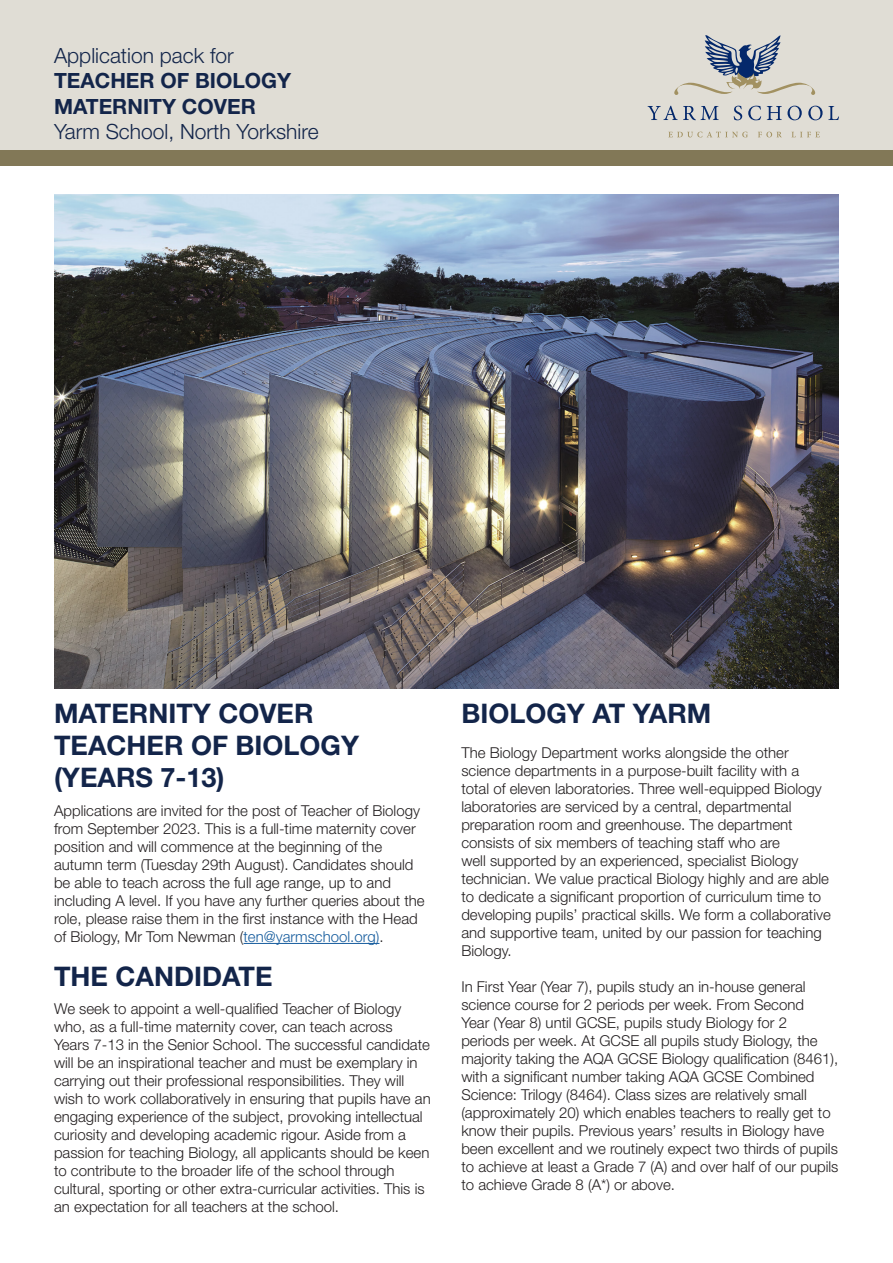
<style>
.page{position:relative;width:893px;height:1263px;background:#fff}
.page>*{position:absolute;margin:0;border:0;box-sizing:border-box;transform-origin:0 0}
.t1{font:700 27px/32.4px "Helvetica Neue LT Std";color:#13254a}
.t2{font:300 21px "Helvetica Neue LT Std";color:#13254a}
.t3{font:700 21px "Helvetica Neue LT Std";color:#13254a}
.t4{font:300 15px/18px "Helvetica Neue LT Std";color:#231f20}
.s1{color:#175d9e}
</style>
<div class="page">
<div style="left:0;top:0;width:893px;height:150px;background:#e0ddd5"></div>
<div style="left:0;top:150px;width:893px;height:16px;background:#827857"></div>
<img style="left:54px;top:194px;width:785px;height:495px">
<hr style="left:244px;top:943px;width:135px;height:1px;background:#175d9e">
<svg style="left:648px;top:106px;width:71px;height:14px"></svg>
<svg style="left:734px;top:106px;width:8px;height:14px"></svg>
<svg style="left:748px;top:106px;width:13px;height:14px"></svg>
<svg style="left:767px;top:106px;width:35px;height:14px"></svg>
<svg style="left:808px;top:106px;width:31px;height:14px"></svg>
<svg style="left:669px;top:132px;width:79px;height:5px"></svg>
<svg style="left:758px;top:132px;width:24px;height:5px"></svg>
<svg style="left:792px;top:132px;width:28px;height:5px"></svg>
<svg style="left:674px;top:35px;width:141px;height:60px"></svg>
<hr style="left:892px;top:0;width:1px;height:150px;background:#827857">
<p class="t2" style="left:54px;top:43px;width:181px">Application pack for</p>
<p class="t3" style="left:54px;top:68px;width:239px">TEACHER OF BIOLOGY</p>
<p class="t3" style="left:54px;top:93px;width:203px">MATERNITY COVER</p>
<p class="t2" style="left:54px;top:118px;width:266px">Yarm School, North Yorkshire</p>
<p class="t1" style="left:54px;top:696px;width:307px">MATERNITY COVER<br>TEACHER OF BIOLOGY (YEARS 7-13)</p>
<p class="t4" style="left:54px;top:801px;width:372px">Applications are invited for the post of Teacher of Biology from September 2023. This is a full-time maternity cover position and will commence at the beginning of the autumn term (Tuesday 29th August). Candidates should be able to teach across the full age range, up to and including A level. If you have any further queries about the role, please raise them in the first instance with the Head of Biology, Mr Tom Newman (<span class="s1">ten@yarmschool.org)</span>.</p>
<p class="t1" style="left:54px;top:959px;width:220px">THE CANDIDATE</p>
<p class="t4" style="left:54px;top:1000px;width:378px">We seek to appoint a well-qualified Teacher of Biology who, as a full-time maternity cover, can teach across Years 7-13 in the Senior School. The successful candidate will be an inspirational teacher and must be exemplary in carrying out their professional responsibilities. They will wish to work collaboratively in ensuring that pupils have an engaging experience of the subject, provoking intellectual curiosity and developing academic rigour. Aside from a passion for teaching Biology, all applicants should be keen to contribute to the broader life of the school through cultural, sporting or other extra-curricular activities. This is an expectation for all teachers at the school.</p>
<p class="t1" style="left:461px;top:696px;width:251px">BIOLOGY AT YARM</p>
<p class="t4" style="left:461px;top:743px;width:371px">The Biology Department works alongside the other science departments in a purpose-built facility with a<br>total of eleven laboratories. Three well-equipped Biology laboratories are serviced by a central, departmental preparation room and greenhouse. The department consists of six members of teaching staff who are<br>well supported by an experienced, specialist Biology technician. We value practical Biology highly and are able to dedicate a significant proportion of curriculum time to developing pupils’ practical skills. We form a collaborative and supportive team, united by our passion for teaching Biology.</p>
<p class="t4" style="left:461px;top:977px;width:379px">In First Year (Year 7), pupils study an in-house general science course for 2 periods per week. From Second<br>Year (Year 8) until GCSE, pupils study Biology for 2 periods per week. At GCSE all pupils study Biology, the majority taking the AQA GCSE Biology qualification (8461), with a significant number taking AQA GCSE Combined Science: Trilogy (8464). Class sizes are relatively small (approximately 20) which enables teachers to really get to know their pupils. Previous years’ results in Biology have been excellent and we routinely expect two thirds of pupils to achieve at least a Grade 7 (A) and over half of our pupils to achieve Grade 8 (A*) or above.</p>
</div>
